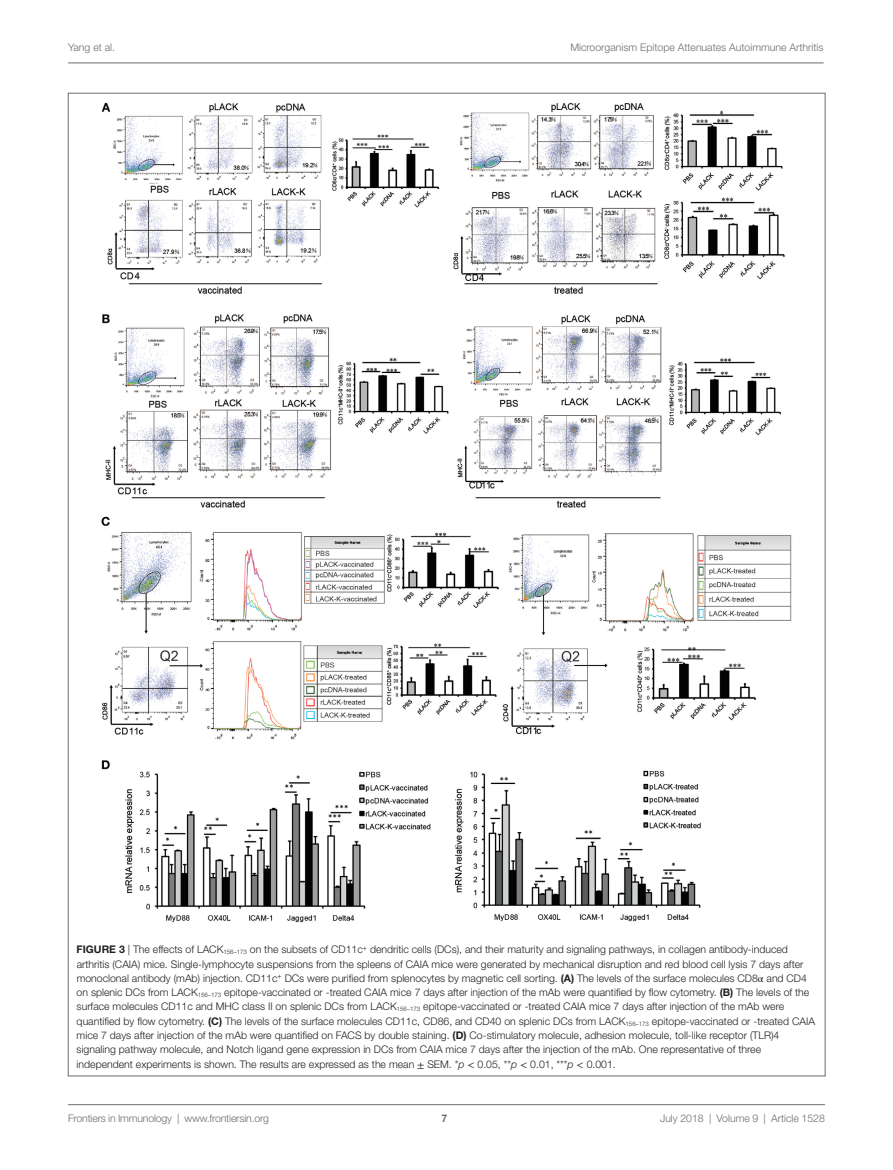
<style>
.page{position:relative;width:893px;height:1170px;background:#fff}
.page>*{position:absolute;margin:0;border:0;box-sizing:border-box;transform-origin:0 0}
.t1{font:300 10.5px/14.2px "Helvetica Neue LT Std";color:#231f20}
.t2{font:300 10.5px "Helvetica Neue LT Std";color:#6c6d70}
.t3{font:700 10.5px "Helvetica Neue LT Std";color:#6c6d70}
.s1{font-weight:700}
.s2{font-family:"STIX General";font-weight:400}
.s3{font-style:italic}
</style>
<div class="page">
<img style="left:101px;top:102px;width:691px;height:821px">
<hr style="left:68px;top:1104px;width:757px;height:1px;background:#6c6d70">
<hr style="left:68px;top:63px;width:755px;height:1px;background:#6c6d70">
<p class="t2" style="left:68px;top:41px;width:49px">Yang et al.</p>
<p class="t2" style="left:570px;top:41px;width:255px">Microorganism Epitope Attenuates Autoimmune Arthritis</p>
<p class="t1" style="left:77px;top:942px;width:740px"><span class="s1">FIGURE 3</span> | The effects of LACK<sub>156–173</sub> on the subsets of CD11c<sup>+</sup> dendritic cells (DCs), and their maturity and signaling pathways, in collagen antibody-induced arthritis (CAIA) mice. Single-lymphocyte suspensions from the spleens of CAIA mice were generated by mechanical disruption and red blood cell lysis 7 days after monoclonal antibody (mAb) injection. CD11c<sup>+</sup> DCs were purified from splenocytes by magnetic cell sorting. <span class="s1">(A)</span> The levels of the surface molecules CD8<span class="s2">α</span> and CD4 on splenic DCs from LACK<sub>156–173</sub> epitope-vaccinated or -treated CAIA mice 7 days after injection of the mAb were quantified by flow cytometry. <span class="s1">(B)</span> The levels of the surface molecules CD11c and MHC class II on splenic DCs from LACK<sub>156–173</sub> epitope-vaccinated or -treated CAIA mice 7 days after injection of the mAb were quantified by flow cytometry. <span class="s1">(C)</span> The levels of the surface molecules CD11c, CD86, and CD40 on splenic DCs from LACK<sub>156–173</sub> epitope-vaccinated or -treated CAIA mice 7 days after injection of the mAb were quantified on FACS by double staining. <span class="s1">(D)</span> Co-stimulatory molecule, adhesion molecule, toll-like receptor (TLR)4 signaling pathway molecule, and Notch ligand gene expression in DCs from CAIA mice 7 days after the injection of the mAb. One representative of three independent experiments is shown. The results are expressed as the mean <span class="s2">±</span> SEM. *<span class="s3">p</span> <span class="s2">&lt;</span> 0.05, **<span class="s3">p</span> <span class="s2">&lt;</span> 0.01, ***<span class="s3">p</span> <span class="s2">&lt;</span> 0.001.</p>
<p class="t2" style="left:68px;top:1111px;width:203px">Frontiers in Immunology | www.frontiersin.org</p>
<p class="t2" style="left:660px;top:1111px;width:166px">July 2018 | Volume 9 | Article 1528</p>
<p class="t3" style="left:441px;top:1111px;width:7px">7</p>
</div>
